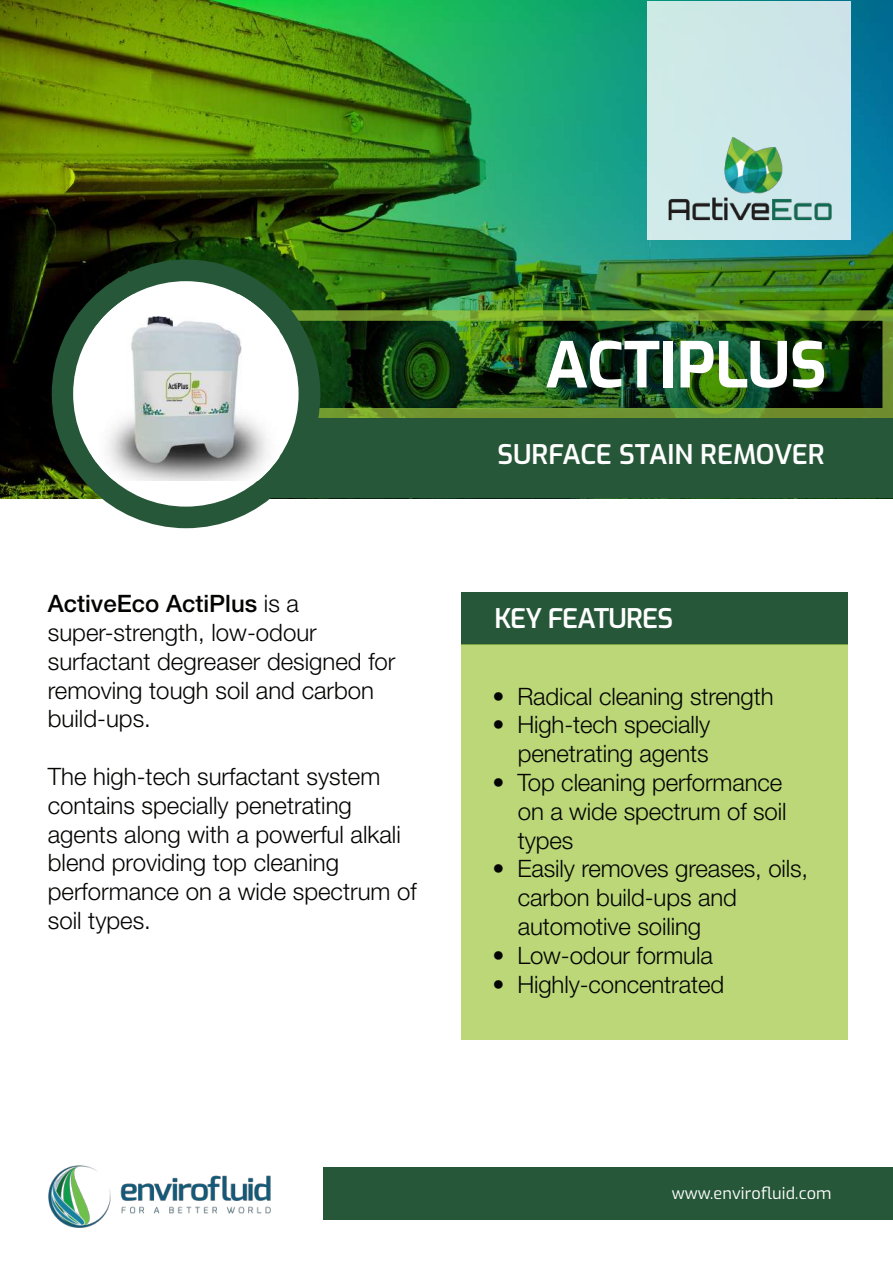
<style>
.page{position:relative;width:893px;height:1263px;background:#fff}
.page>*{position:absolute;margin:0;border:0;box-sizing:border-box;transform-origin:0 0}
.t1{font:700 63px "Exo";letter-spacing:-.01em;color:#fff}
.t2{font:600 27px "Exo";color:#fff}
.t3{font:600 27px "Exo";letter-spacing:-.02em;color:#fff}
.t4{font:300 24px/28.8px "Helvetica Neue LT Std";color:#040503}
.t5{font:16.2px "Exo";letter-spacing:.01em;color:#fff}
.s1{font-weight:500}
</style>
<div class="page">
<img style="left:0;top:0;width:893px;height:498px">
<div style="left:323px;top:1167px;width:569px;height:53px;background:#265738"></div>
<img style="left:299px;top:310px;width:594px;height:108px">
<div style="left:159px;top:418px;width:734px;height:80px;background:#265738"></div>
<img style="left:48px;top:1165px;width:223px;height:63px">
<div style="left:52px;top:260px;width:268px;height:268px;background:#265738;border-radius:50%"></div>
<svg style="left:73px;top:281px;width:226px;height:226px"></svg>
<img style="left:92px;top:294px;width:187px;height:187px">
<div style="left:647px;top:1px;width:203px;height:238px;background:#cde7e9"></div>
<img style="left:668px;top:137px;width:164px;height:84px">
<div style="left:461px;top:592px;width:387px;height:52px;background:#265738"></div>
<div style="left:461px;top:645px;width:387px;height:395px;background:#bbd777"></div>
<p class="t4" style="left:48px;top:589px;width:349px"><span class="s1">ActiveEco ActiPlus</span> is a super-strength, low-odour surfactant degreaser designed for removing tough soil and carbon build-ups.</p>
<p class="t4" style="left:48px;top:761px;width:370px">The high-tech surfactant system contains specially penetrating agents along with a powerful alkali blend providing top cleaning performance on a wide spectrum of soil types.</p>
<h1 class="t1" style="left:545px;top:317px;width:283px">ACTIPLUS</h1>
<p class="t2" style="left:497px;top:434px;width:329px">SURFACE STAIN REMOVER</p>
<p class="t3" style="left:495px;top:598px;width:180px">KEY FEATURES</p>
<p class="t4" style="left:492px;top:681px;width:283px">• Radical cleaning strength</p>
<p class="t4" style="left:492px;top:710px;width:219px;text-align:right">• High-tech specially penetrating agents</p>
<p class="t4" style="left:518px;top:767px;width:270px;text-indent:-25px">• Top cleaning performance on a wide spectrum of soil types</p>
<p class="t4" style="left:518px;top:854px;width:292px;text-indent:-25px">• Easily removes greases, oils, carbon build-ups and automotive soiling</p>
<p class="t4" style="left:492px;top:940px;width:222px">• Low-odour formula</p>
<p class="t4" style="left:492px;top:969px;width:233px">• Highly-concentrated</p>
<p class="t5" style="left:672px;top:1181px;width:161px">www.envirofluid.com</p>
</div>
